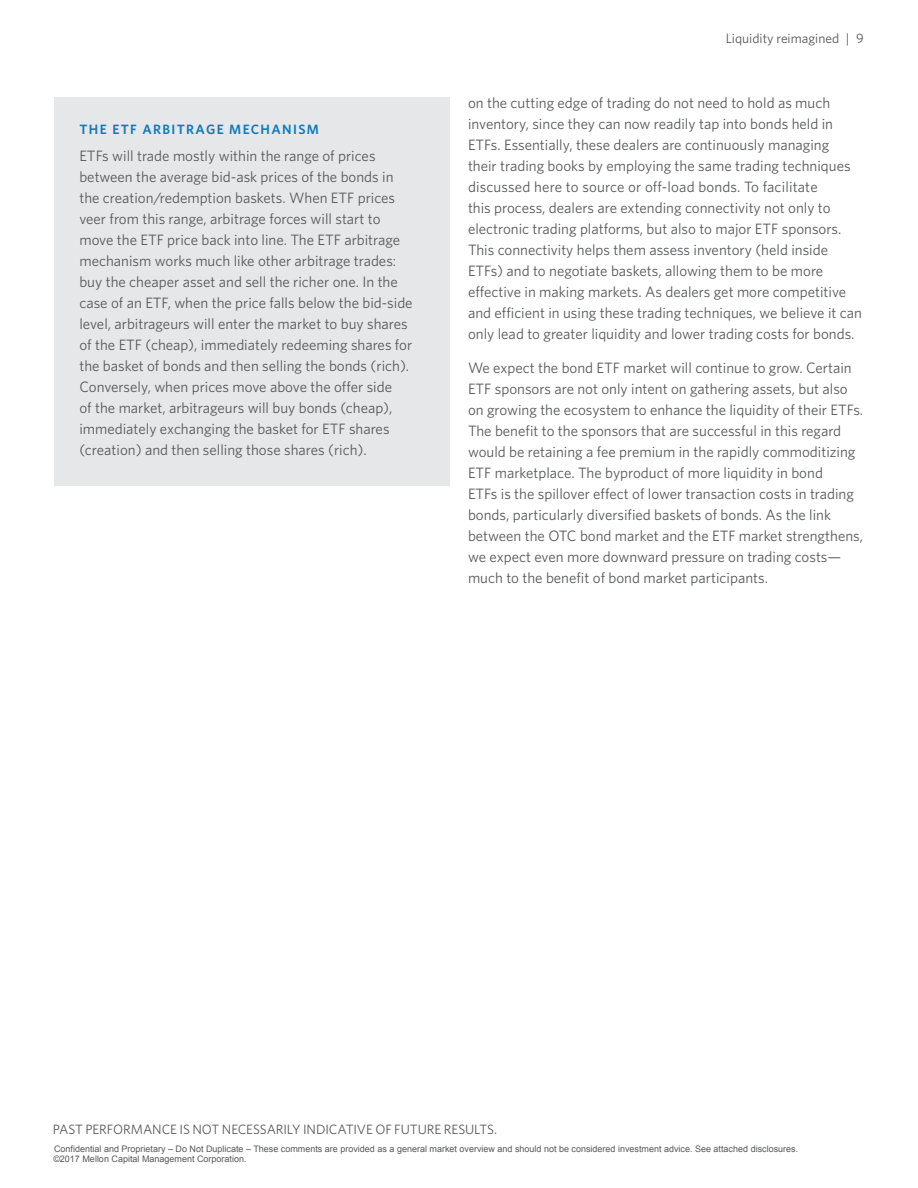
<style>
.page{position:relative;width:918px;height:1188px;background:#fff}
.page>*{position:absolute;margin:0;border:0;box-sizing:border-box;transform-origin:0 0}
.body_text{font:15px/21px "Whitney";color:#57585a}
.t1{font:13.5px "Whitney";letter-spacing:-.005em;color:#57585a}
.Subhead_4__9_12_MCM{font:600 13.5px "Whitney";letter-spacing:.1em;color:#137bb9}
.t2{font:9px/10.5px "Arial";color:#57585a}
</style>
<div class="page">
<div style="left:54px;top:97px;width:396px;height:389px;background:#e6e7e9"></div>
<p class="Subhead_4__9_12_MCM" style="left:79px;top:121px;width:241px">THE ETF ARBITRAGE MECHANISM</p>
<p class="body_text" style="left:79px;top:145px;width:335px">ETFs will trade mostly within the range of prices between the average bid-ask prices of the bonds in the creation/redemption baskets. When ETF prices veer from this range, arbitrage forces will start to move the ETF price back into line. The ETF arbitrage mechanism works much like other arbitrage trades: buy the cheaper asset and sell the richer one. In the case of an ETF, when the price falls below the bid-side level, arbitrageurs will enter the market to buy shares of the ETF (cheap), immediately redeeming shares for the basket of bonds and then selling the bonds (rich).<br>Conversely, when prices move above the offer side<br>of the market, arbitrageurs will buy bonds (cheap), immediately exchanging the basket for ETF shares (creation) and then selling those shares (rich).</p>
<p class="t1" style="left:726px;top:31px;width:140px">Liquidity reimagined | 9</p>
<p class="body_text" style="left:468px;top:92px;width:396px">on the cutting edge of trading do not need to hold as much inventory, since they can now readily tap into bonds held in ETFs. Essentially, these dealers are continuously managing<br>their trading books by employing the same trading techniques discussed here to source or off-load bonds. To facilitate<br>this process, dealers are extending connectivity not only to electronic trading platforms, but also to major ETF sponsors.<br>This connectivity helps them assess inventory (held inside ETFs) and to negotiate baskets, allowing them to be more effective in making markets. As dealers get more competitive and efficient in using these trading techniques, we believe it can only lead to greater liquidity and lower trading costs for bonds.</p>
<p class="body_text" style="left:468px;top:357px;width:397px">We expect the bond ETF market will continue to grow. Certain ETF sponsors are not only intent on gathering assets, but also on growing the ecosystem to enhance the liquidity of their ETFs.<br>The benefit to the sponsors that are successful in this regard would be retaining a fee premium in the rapidly commoditizing ETF marketplace. The byproduct of more liquidity in bond<br>ETFs is the spillover effect of lower transaction costs in trading bonds, particularly diversified baskets of bonds. As the link between the OTC bond market and the ETF market strengthens, we expect even more downward pressure on trading costs— much to the benefit of bond market participants.</p>
<p class="t1" style="left:53px;top:1122px;width:446px">PAST PERFORMANCE IS NOT NECESSARILY INDICATIVE OF FUTURE RESULTS.</p>
<p class="t2" style="left:53px;top:1143px;width:746px">Confidential and Proprietary – Do Not Duplicate – These comments are provided as a general market overview and should not be considered investment advice. See attached disclosures. ©2017 Mellon Capital Management Corporation.</p>
</div>
